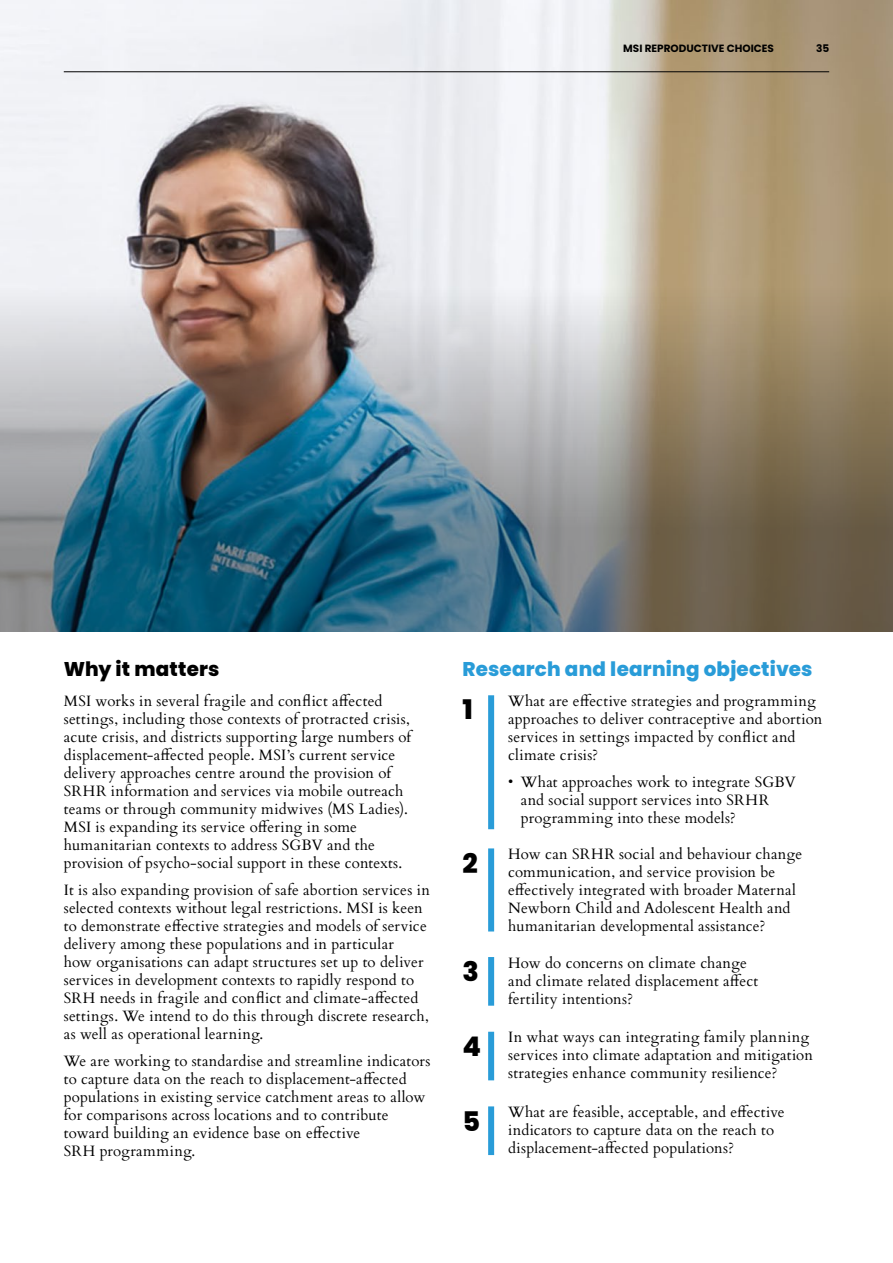
<style>
.page{position:relative;width:893px;height:1263px;background:#fff}
.page>*{position:absolute;margin:0;border:0;box-sizing:border-box;transform-origin:0 0}
.H2_Poppins__13_5_15_9{font:800 27px "Poppins";color:#000}
.Body{font:800 19.8px "Poppins";letter-spacing:.01em;color:#299cd8}
.H2_Poppins__13_5_15_9-2{font:800 19.8px "Poppins";letter-spacing:.01em;color:#000}
.Body-2{font:15px/18px "Cardo";letter-spacing:.015em;color:#000}
.t1{font:700 10.5px "Poppins";color:#000}
</style>
<div class="page">
<img style="left:0;top:0;width:893px;height:287px">
<img style="left:0;top:287px;width:893px;height:344px">
<div style="left:488px;top:695px;width:6px;height:134px;background:#299cd8"></div>
<div style="left:488px;top:848px;width:6px;height:83px;background:#299cd8"></div>
<div style="left:488px;top:957px;width:6px;height:49px;background:#299cd8"></div>
<div style="left:488px;top:1032px;width:6px;height:48px;background:#299cd8"></div>
<div style="left:488px;top:1106px;width:6px;height:49px;background:#299cd8"></div>
<hr style="left:64px;top:71px;width:765px;height:1px;background:#000">
<p class="t1" style="left:623px;top:43px;width:152px">MSI REPRODUCTIVE CHOICES</p>
<p class="t1" style="left:816px;top:43px;width:15px">35</p>
<p class="H2_Poppins__13_5_15_9-2" style="left:64px;top:658px;width:157px">Why it matters</p>
<p class="Body-2" style="left:64px;top:691px;width:349px">MSI works in several fragile and conflict affected settings, including those contexts of protracted crisis, acute crisis, and districts supporting large numbers of displacement-affected people. MSI’s current service delivery approaches centre around the provision of SRHR information and services via mobile outreach teams or through community midwives (MS Ladies).<br>MSI is expanding its service offering in some humanitarian contexts to address SGBV and the provision of psycho-social support in these contexts.</p>
<p class="Body-2" style="left:64px;top:880px;width:368px">It is also expanding provision of safe abortion services in selected contexts without legal restrictions. MSI is keen to demonstrate effective strategies and models of service delivery among these populations and in particular<br>how organisations can adapt structures set up to deliver services in development contexts to rapidly respond to SRH needs in fragile and conflict and climate-affected settings. We intend to do this through discrete research, as well as operational learning.</p>
<p class="Body-2" style="left:64px;top:1051px;width:368px">We are working to standardise and streamline indicators to capture data on the reach to displacement-affected populations in existing service catchment areas to allow for comparisons across locations and to contribute toward building an evidence base on effective<br>SRH programming.</p>
<p class="Body" style="left:463px;top:658px;width:351px">Research and learning objectives</p>
<p class="Body-2" style="left:508px;top:691px;width:316px">What are effective strategies and programming approaches to deliver contraceptive and abortion services in settings impacted by conflict and climate crisis?</p>
<p class="Body-2" style="left:521px;top:772px;width:276px;text-indent:-13px">• What approaches work to integrate SGBV and social support services into SRHR programming into these models?</p>
<p class="H2_Poppins__13_5_15_9" style="left:462px;top:694px;width:12px">1</p>
<p class="H2_Poppins__13_5_15_9" style="left:462px;top:847px;width:17px">2</p>
<p class="Body-2" style="left:508px;top:844px;width:296px">How can SRHR social and behaviour change communication, and service provision be effectively integrated with broader Maternal Newborn Child and Adolescent Health and humanitarian developmental assistance?</p>
<p class="H2_Poppins__13_5_15_9" style="left:462px;top:956px;width:18px">3</p>
<p class="Body-2" style="left:508px;top:953px;width:252px">How do concerns on climate change and climate related displacement affect fertility intentions?</p>
<p class="H2_Poppins__13_5_15_9" style="left:462px;top:1031px;width:20px">4</p>
<p class="Body-2" style="left:508px;top:1027px;width:306px">In what ways can integrating family planning services into climate adaptation and mitigation strategies enhance community resilience?</p>
<p class="H2_Poppins__13_5_15_9" style="left:462px;top:1105px;width:19px">5</p>
<p class="Body-2" style="left:508px;top:1102px;width:278px">What are feasible, acceptable, and effective indicators to capture data on the reach to displacement-affected populations?</p>
</div>
